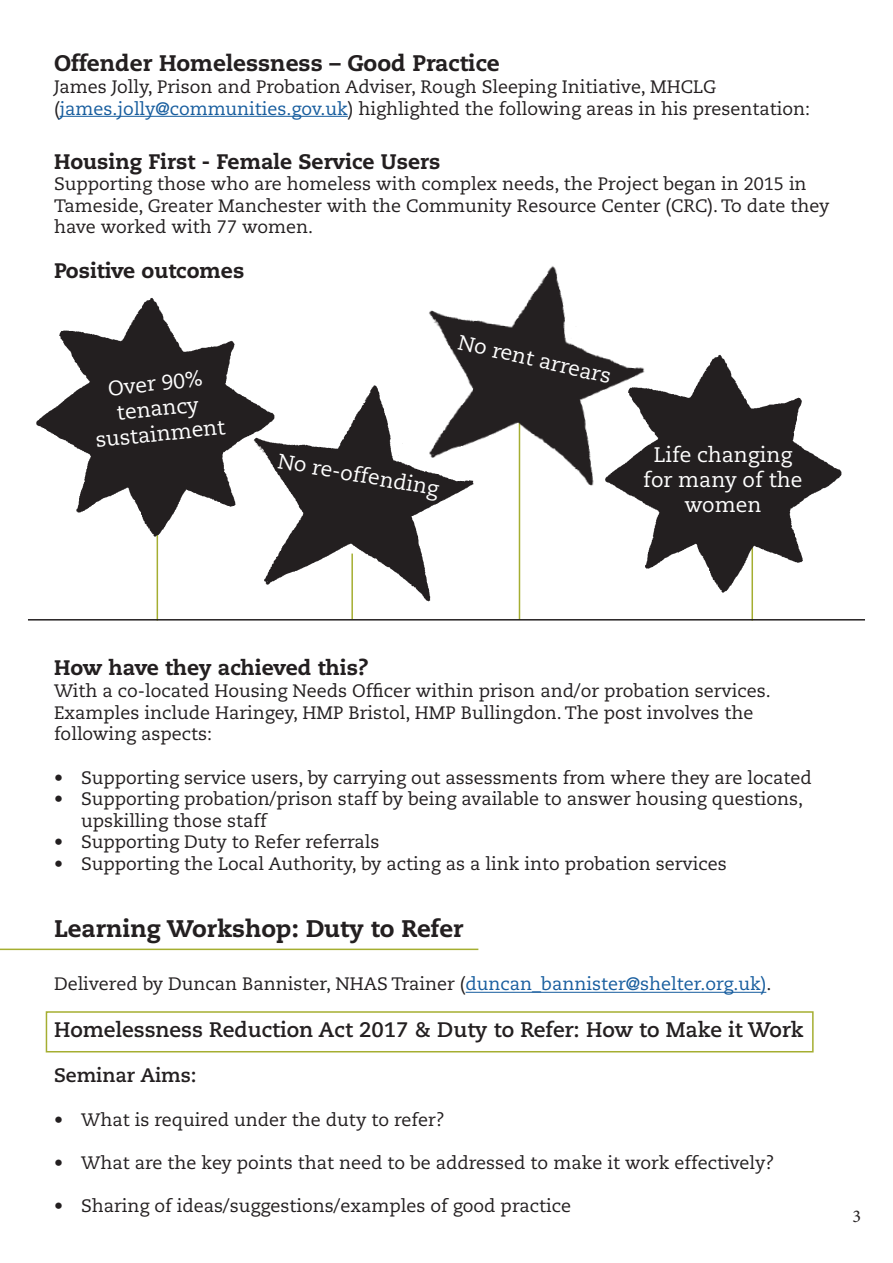
<style>
.page{position:relative;width:893px;height:1263px;background:#fff}
.page>*{position:absolute;margin:0;border:0;box-sizing:border-box;transform-origin:0 0}
.t1{font:800 24px "Caecilia LT Std";color:#231f20}
.t2{font:800 22.5px "Caecilia LT Std";color:#231f20}
.t3{font:21px/25.2px "Caecilia LT Std";color:#fff;text-align:center}
.t4{font:800 21px "Caecilia LT Std";color:#231f20}
.t5{font:700 21px "Caecilia LT Std";color:#231f20}
.t6{font:700 19.5px "Caecilia LT Std";color:#231f20}
.t7{font:18px/21.6px "Caecilia LT Std";color:#231f20}
.t8{font:18px "Minion Pro";color:#231f20}
.s1{color:#175d9e}
</style>
<div class="page">
<hr style="left:60px;top:116px;width:288px;height:1px;background:#175d9e">
<hr style="left:157px;top:477px;width:1px;height:143px;background:#a5ae31">
<img style="left:36px;top:298px;width:217px;height:240px">
<hr style="left:351px;top:554px;width:2px;height:65px;background:#a5ae31">
<img style="left:253px;top:385px;width:205px;height:220px">
<hr style="left:519px;top:420px;width:1px;height:200px;background:#a5ae31">
<hr style="left:751px;top:546px;width:2px;height:74px;background:#a5ae31">
<img style="left:416px;top:266px;width:180px;height:227px">
<img style="left:596px;top:354px;width:246px;height:240px">
<hr style="left:0;top:948px;width:478px;height:2px;background:#a5ae31">
<hr style="left:466px;top:992px;width:300px;height:1px;background:#175d9e">
<hr style="left:28px;top:619px;width:837px;height:1px;background:#231f20">
<div style="left:46px;top:1011px;width:768px;height:41px;border:2px solid #a5ae31"></div>
<p class="t2" style="left:54px;top:49px;width:447px">Offender Homelessness – Good Practice</p>
<p class="t7" style="left:54px;top:76px;width:664px">James Jolly, Prison and Probation Adviser, Rough Sleeping Initiative, MHCLG</p>
<p class="t7" style="left:54px;top:98px;width:758px">(<span class="s1">james.jolly@communities.gov.uk</span>) highlighted the following areas in his presentation:</p>
<p class="t4" style="left:54px;top:148px;width:388px">Housing First - Female Service Users</p>
<p class="t7" style="left:54px;top:173px;width:777px">Supporting those who are homeless with complex needs, the Project began in 2015 in<br>Tameside, Greater Manchester with the Community Resource Center (CRC). To date they have worked with 77 women.</p>
<p class="t4" style="left:54px;top:257px;width:192px">Positive outcomes</p>
<p class="t3" style="left:89px;top:378px;width:132px;rotate:-6deg">Over 90% tenancy sustainment</p>
<p class="t3" style="left:461px;top:330px;width:158px;rotate:13deg">No rent arrears</p>
<p class="t3" style="left:280px;top:448px;width:165px;rotate:10deg">No re-offending</p>
<p class="t3" style="left:643px;top:442px;width:161px">Life changing for many of the women</p>
<p class="t4" style="left:54px;top:655px;width:316px">How have they achieved this?</p>
<p class="t7" style="left:54px;top:680px;width:718px">With a co-located Housing Needs Officer within prison and/or probation services.<br>Examples include Haringey, HMP Bristol, HMP Bullingdon. The post involves the following aspects:</p>
<p class="t7" style="left:54px;top:767px;width:759px">• Supporting service users, by carrying out assessments from where they are located</p>
<p class="t7" style="left:81px;top:788px;width:724px;text-indent:-27px">• Supporting probation/prison staff by being available to answer housing questions, upskilling those staff</p>
<p class="t7" style="left:54px;top:832px;width:327px">• Supporting Duty to Refer referrals</p>
<p class="t7" style="left:54px;top:853px;width:674px">• Supporting the Local Authority, by acting as a link into probation services</p>
<p class="t1" style="left:54px;top:914px;width:411px">Learning Workshop: Duty to Refer</p>
<p class="t7" style="left:54px;top:974px;width:719px">Delivered by Duncan Bannister, NHAS Trainer (<span class="s1">duncan_bannister@shelter.org.uk)</span>.</p>
<p class="t5" style="left:54px;top:1017px;width:751px">Homelessness Reduction Act 2017 &amp; Duty to Refer: How to Make it Work</p>
<p class="t6" style="left:54px;top:1064px;width:144px">Seminar Aims:</p>
<p class="t7" style="left:54px;top:1109px;width:392px">• What is required under the duty to refer?</p>
<p class="t7" style="left:54px;top:1152px;width:722px">• What are the key points that need to be addressed to make it work effectively?</p>
<p class="t7" style="left:54px;top:1195px;width:518px">• Sharing of ideas/suggestions/examples of good practice</p>
<p class="t8" style="left:852px;top:1204px;width:10px">3</p>
</div>
